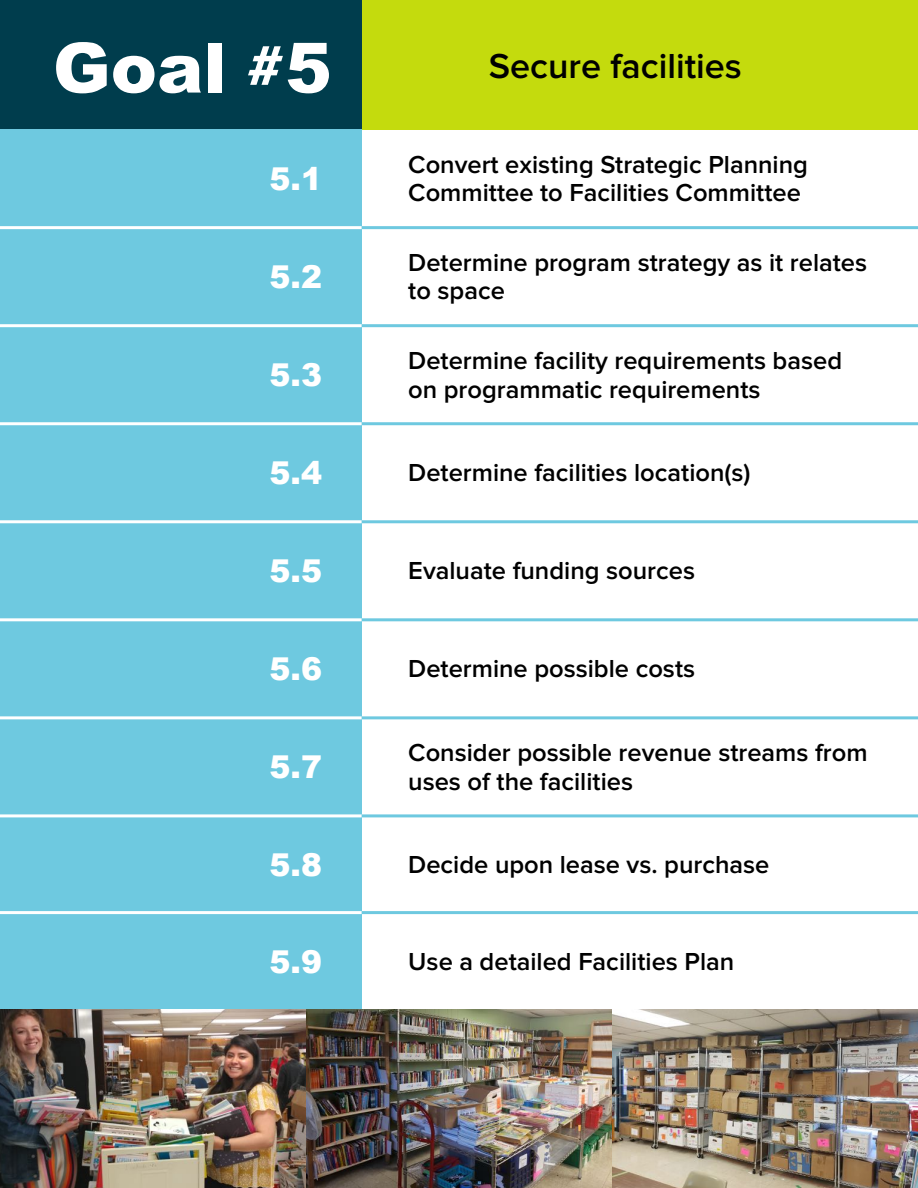
<style>
.page{position:relative;width:918px;height:1188px;background:#fff}
.page>*{position:absolute;margin:0;border:0;box-sizing:border-box;transform-origin:0 0}
.t1{font:900 69.45px "Arial";color:#fff}
.t2{font:600 36px "Proxima Nova";color:#000}
.t3{font:900 31.5px "Arial";color:#fff}
.t4{font:600 25.5px/28.5px "Proxima Nova";color:#000}
.s1{font-family:"Proxima Nova Extrabld";font-weight:400;font-size:57.75px}
</style>
<div class="page">
<div style="left:0;top:0;width:918px;height:130px;background:#c4db0d"></div>
<div style="left:0;top:0;width:362px;height:130px;background:#003d4d"></div>
<div style="left:0;top:130px;width:362px;height:1058px;background:#6ec9e0"></div>
<hr style="left:0;top:226px;width:362px;height:3px;background:#fff">
<hr style="left:0;top:324px;width:362px;height:3px;background:#fff">
<hr style="left:0;top:422px;width:362px;height:3px;background:#fff">
<hr style="left:0;top:520px;width:362px;height:3px;background:#fff">
<hr style="left:0;top:618px;width:362px;height:3px;background:#fff">
<hr style="left:0;top:716px;width:362px;height:3px;background:#fff">
<hr style="left:0;top:814px;width:362px;height:3px;background:#fff">
<hr style="left:0;top:911px;width:362px;height:3px;background:#fff">
<hr style="left:0;top:1009px;width:362px;height:3px;background:#fff">
<hr style="left:362px;top:226px;width:556px;height:3px;background:#6ec9e0">
<hr style="left:362px;top:324px;width:556px;height:3px;background:#6ec9e0">
<hr style="left:362px;top:422px;width:556px;height:3px;background:#6ec9e0">
<hr style="left:362px;top:520px;width:556px;height:3px;background:#6ec9e0">
<hr style="left:362px;top:618px;width:556px;height:3px;background:#6ec9e0">
<hr style="left:362px;top:716px;width:556px;height:3px;background:#6ec9e0">
<hr style="left:362px;top:814px;width:556px;height:3px;background:#6ec9e0">
<hr style="left:362px;top:911px;width:556px;height:3px;background:#6ec9e0">
<hr style="left:362px;top:1009px;width:556px;height:3px;background:#6ec9e0">
<img style="left:0;top:1010px;width:306px;height:178px">
<img style="left:306px;top:1010px;width:306px;height:178px">
<img style="left:612px;top:1010px;width:306px;height:178px">
<h1 class="t1" style="left:53px;top:16px;width:280px">Goal <span class="s1">#</span>5</h1>
<h2 class="t2" style="left:489px;top:45px;width:255px">Secure facilities</h2>
<p class="t3" style="left:270px;top:155px;width:54px">5.1</p>
<p class="t4" style="left:408px;top:151px;width:401px">Convert existing Strategic Planning<br>Committee to Facilities Committee</p>
<p class="t3" style="left:270px;top:253px;width:54px">5.2</p>
<p class="t4" style="left:408px;top:249px;width:460px">Determine program strategy as it relates to space</p>
<p class="t3" style="left:270px;top:351px;width:54px">5.3</p>
<p class="t4" style="left:408px;top:347px;width:435px">Determine facility requirements based on programmatic requirements</p>
<p class="t3" style="left:270px;top:449px;width:54px">5.4</p>
<p class="t4" style="left:408px;top:459px;width:344px">Determine facilities location(s)</p>
<p class="t3" style="left:270px;top:547px;width:54px">5.5</p>
<p class="t4" style="left:408px;top:557px;width:288px">Evaluate funding sources</p>
<p class="t3" style="left:270px;top:645px;width:54px">5.6</p>
<p class="t4" style="left:408px;top:655px;width:288px">Determine possible costs</p>
<p class="t3" style="left:270px;top:743px;width:54px">5.7</p>
<p class="t4" style="left:408px;top:739px;width:461px">Consider possible revenue streams from uses of the facilities</p>
<p class="t3" style="left:270px;top:841px;width:54px">5.8</p>
<p class="t4" style="left:408px;top:851px;width:363px">Decide upon lease vs. purchase</p>
<p class="t3" style="left:270px;top:938px;width:54px">5.9</p>
<p class="t4" style="left:408px;top:948px;width:327px">Use a detailed Facilities Plan</p>
</div>
